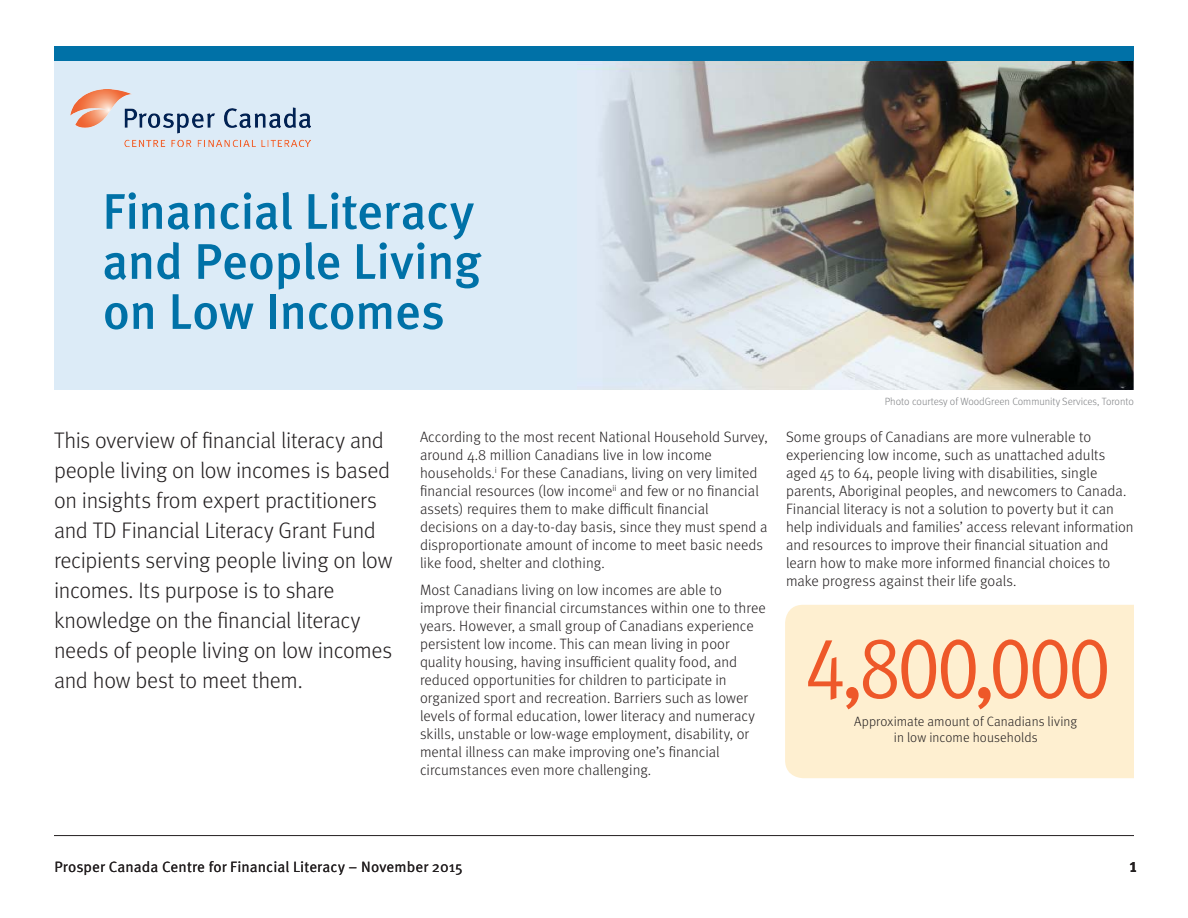
<style>
.page{position:relative;width:1188px;height:918px;background:#fff}
.page>*{position:absolute;margin:0;border:0;box-sizing:border-box;transform-origin:0 0}
.t1{font:87.15px "Meta Pro Cond Norm";letter-spacing:-.045em;color:#ee5829}
.Subhead{font:500 50.1px/50.1px "Meta Pro";letter-spacing:-.015em;color:#0071a7}
.Body{font:300 22.5px/30px "Meta Pro";letter-spacing:-.015em;color:#231f20}
.Body-2{font:300 15px/18px "Meta Pro";letter-spacing:.005em;color:#231f20}
.t2{font:15px "Meta Pro Norm";letter-spacing:.01em;color:#231f20}
.t3{font:700 15px "Meta Pro";color:#231f20}
.t4{font:300 13.5px/16.5px "Meta Pro";letter-spacing:.005em;color:#231f20;text-align:center}
.t5{font:300 10.5px "Meta Pro";color:#808285}
</style>
<div class="page">
<hr style="left:54px;top:835px;width:1080px;height:1px;background:#231f20">
<div style="left:54px;top:54px;width:942px;height:336px;background:#dcebf7"></div>
<div style="left:785px;top:605px;width:349px;height:173px;background:#feefd0"></div>
<img style="left:70px;top:89px;width:241px;height:58px">
<img style="left:601px;top:61px;width:533px;height:329px">
<div style="left:54px;top:47px;width:1080px;height:14px;background:#0071a7"></div>
<p class="Subhead" style="left:102px;top:183px;width:381px">Financial Literacy and People Living on Low Incomes</p>
<p class="Body" style="left:54px;top:424px;width:340px">This overview of financial literacy and people living on low incomes is based on insights from expert practitioners and TD Financial Literacy Grant Fund recipients serving people living on low incomes. Its purpose is to share knowledge on the financial literacy needs of people living on low incomes and how best to meet them.</p>
<p class="Body-2" style="left:420px;top:427px;width:350px">According to the most recent National Household Survey, around 4.8 million Canadians live in low income households.<sup>i</sup> For these Canadians, living on very limited financial resources (low income<sup>ii</sup> and few or no financial assets) requires them to make difficult financial decisions on a day-to-day basis, since they must spend a disproportionate amount of income to meet basic needs like food, shelter and clothing.</p>
<p class="Body-2" style="left:420px;top:580px;width:347px">Most Canadians living on low incomes are able to improve their financial circumstances within one to three years. However, a small group of Canadians experience persistent low income. This can mean living in poor quality housing, having insufficient quality food, and reduced opportunities for children to participate in organized sport and recreation. Barriers such as lower levels of formal education, lower literacy and numeracy skills, unstable or low-wage employment, disability, or mental illness can make improving one’s financial circumstances even more challenging.</p>
<p class="t5" style="left:885px;top:394px;width:251px">Photo courtesy of WoodGreen Community Services, Toronto</p>
<p class="Body-2" style="left:786px;top:427px;width:349px">Some groups of Canadians are more vulnerable to experiencing low income, such as unattached adults aged 45 to 64, people living with disabilities, single parents, Aboriginal peoples, and newcomers to Canada.<br>Financial literacy is not a solution to poverty but it can help individuals and families’ access relevant information and resources to improve their financial situation and learn how to make more informed financial choices to make progress against their life goals.</p>
<p class="t1" style="left:804px;top:604px;width:309px">4,800,000</p>
<p class="t4" style="left:854px;top:712px;width:225px">Approximate amount of Canadians living in low income households</p>
<p class="t2" style="left:54px;top:855px;width:410px">Prosper Canada Centre for Financial Literacy – November 2015</p>
<p class="t3" style="left:1129px;top:855px;width:10px">1</p>
</div>
